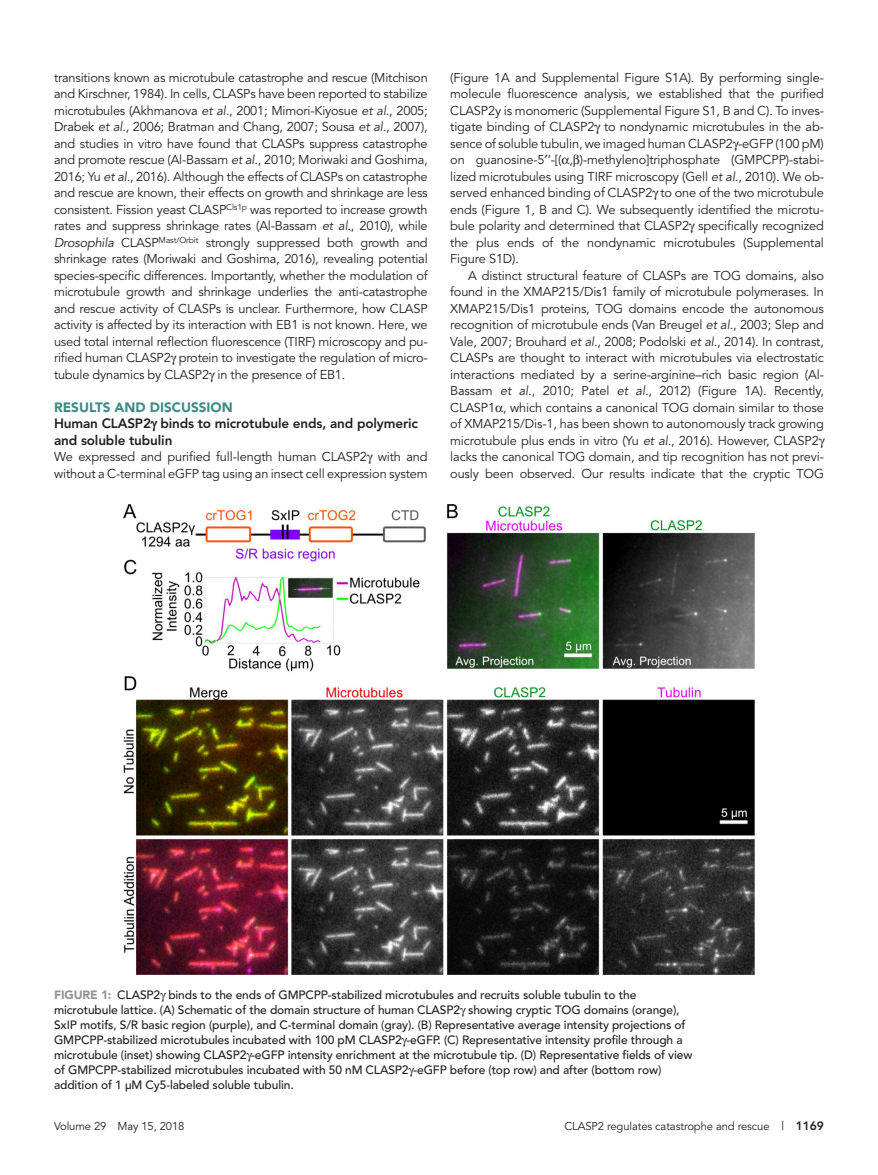
<style>
.page{position:relative;width:878px;height:1175px;background:#fff}
.page>*{position:absolute;margin:0;border:0;box-sizing:border-box;transform-origin:0 0}
.t1{font:800 13.5px/16.5px "Avenir";letter-spacing:-.01em;color:#231f20}
.t2{font:900 13.5px "Avenir";color:#3e8c83}
.Para{font:12.75px/16.5px "Avenir";letter-spacing:-.01em;color:#231f20}
.ParaFL{font:12.75px/16.5px "Avenir";letter-spacing:-.01em;color:#231f20;text-align:justify}
.FigCaption_35_5p{font:500 12px/15px "Avenir";letter-spacing:-.01em;color:#231f20}
.ParaFL-2{font:11.25px "Avenir";letter-spacing:-.01em;color:#231f20}
.s1{font-style:italic}
.s2{font-weight:900;color:#939598}
.s3{font-size:12px}
.s4{font-weight:800;font-size:12px}
</style>
<div class="page">
<img style="left:124px;top:504px;width:630px;height:470px">
<p class="Para" style="left:54px;top:69px;width:375px;text-align:justify">transitions known as microtubule catastrophe and rescue (Mitchison and Kirschner, 1984). In cells, CLASPs have been reported to stabilize microtubules (Akhmanova <span class="s1">et al.</span>, 2001; Mimori-Kiyosue <span class="s1">et al.</span>, 2005; Drabek <span class="s1">et al.</span>, 2006; Bratman and Chang, 2007; Sousa <span class="s1">et al.</span>, 2007), and studies in vitro have found that CLASPs suppress catastrophe and promote rescue (Al-Bassam <span class="s1">et al.</span>, 2010; Moriwaki and Goshima, 2016; Yu <span class="s1">et al.</span>, 2016). Although the effects of CLASPs on catastrophe and rescue are known, their effects on growth and shrinkage are less consistent. Fission yeast CLASP<sup>Cls1p</sup> was reported to increase growth rates and suppress shrinkage rates (Al-Bassam <span class="s1">et al.</span>, 2010), while <span class="s1">Drosophila</span> CLASP<sup>Mast/Orbit</sup> strongly suppressed both growth and shrinkage rates (Moriwaki and Goshima, 2016), revealing potential species-specific differences. Importantly, whether the modulation of microtubule growth and shrinkage underlies the anti-catastrophe and rescue activity of CLASPs is unclear. Furthermore, how CLASP activity is affected by its interaction with EB1 is not known. Here, we used total internal reflection fluorescence (TIRF) microscopy and pu&shy;rified human CLASP2 protein to investigate the regulation of micro&shy;tubule dynamics by CLASP2 in the presence of EB1.</p>
<h1 class="t2" style="left:54px;top:399px;width:180px">RESULTS AND DISCUSSION</h1>
<h2 class="t1" style="left:54px;top:415px;width:365px">Human CLASP2 binds to microtubule ends, and polymeric and soluble tubulin</h2>
<p class="ParaFL" style="left:54px;top:449px;width:375px">We expressed and purified full-length human CLASP2 with and without a C-terminal eGFP tag using an insect cell expression system</p>
<p class="ParaFL" style="left:450px;top:69px;width:375px">(Figure 1A and Supplemental Figure S1A). By performing single&shy;molecule fluorescence analysis, we established that the purified CLASP2y is monomeric (Supplemental Figure S1, B and C). To inves&shy;tigate binding of CLASP2 to nondynamic microtubules in the ab&shy;sence of soluble tubulin, we imaged human CLASP2 -eGFP (100 pM) on guanosine-5 ’-[( , )-methyleno]triphosphate (GMPCPP)-stabi&shy;lized microtubules using TIRF microscopy (Gell <span class="s1">et al.</span>, 2010). We ob&shy;served enhanced binding of CLASP2 to one of the two microtubule ends (Figure 1, B and C). We subsequently identified the microtu&shy;bule polarity and determined that CLASP2 specifically recognized the plus ends of the nondynamic microtubules (Supplemental Figure S1D).</p>
<p class="Para" style="left:450px;top:267px;width:375px;text-indent:18px">A distinct structural feature of CLASPs are TOG domains, also found in the XMAP215/Dis1 family of microtubule polymerases. In XMAP215/Dis1 proteins, TOG domains encode the autonomous recognition of microtubule ends (Van Breugel <span class="s1">et al.</span>, 2003; Slep and Vale, 2007; Brouhard <span class="s1">et al.</span>, 2008; Podolski <span class="s1">et al.</span>, 2014). In contrast, CLASPs are thought to interact with microtubules via electrostatic interactions mediated by a serine-arginine–rich basic region (Al-Bassam <span class="s1">et al.</span>, 2010; Patel <span class="s1">et al.</span>, 2012) (Figure 1A). Recently, CLASP1 , which contains a canonical TOG domain similar to those of XMAP215/Dis-1, has been shown to autonomously track growing microtubule plus ends in vitro (Yu <span class="s1">et al.</span>, 2016). However, CLASP2 lacks the canonical TOG domain, and tip recognition has not previ&shy;ously been observed. Our results indicate that the cryptic TOG</p>
<p class="FigCaption_35_5p" style="left:54px;top:987px;width:640px"><span class="s2">FIGURE 1:</span> CLASP2 binds to the ends of GMPCPP-stabilized microtubules and recruits soluble tubulin to the microtubule lattice. (A) Schematic of the domain structure of human CLASP2 showing cryptic TOG domains (orange), SxIP motifs, S/R basic region (purple), and C-terminal domain (gray). (B) Representative average intensity projections of GMPCPP-stabilized microtubules incubated with 100 pM CLASP2 -eGFP. (C) Representative intensity profile through a microtubule (inset) showing CLASP2 -eGFP intensity enrichment at the microtubule tip. (D) Representative fields of view of GMPCPP-stabilized microtubules incubated with 50 nM CLASP2 -eGFP before (top row) and after (bottom row) addition of 1 µM Cy5-labeled soluble tubulin.</p>
<p class="ParaFL-2" style="left:54px;top:1119px;width:132px">Volume 29 May 15, 2018</p>
<p class="ParaFL-2" style="left:564px;top:1119px;width:261px">CLASP2 regulates catastrophe and rescue <span class="s3">|</span> <span class="s4">1169</span></p>
</div>
